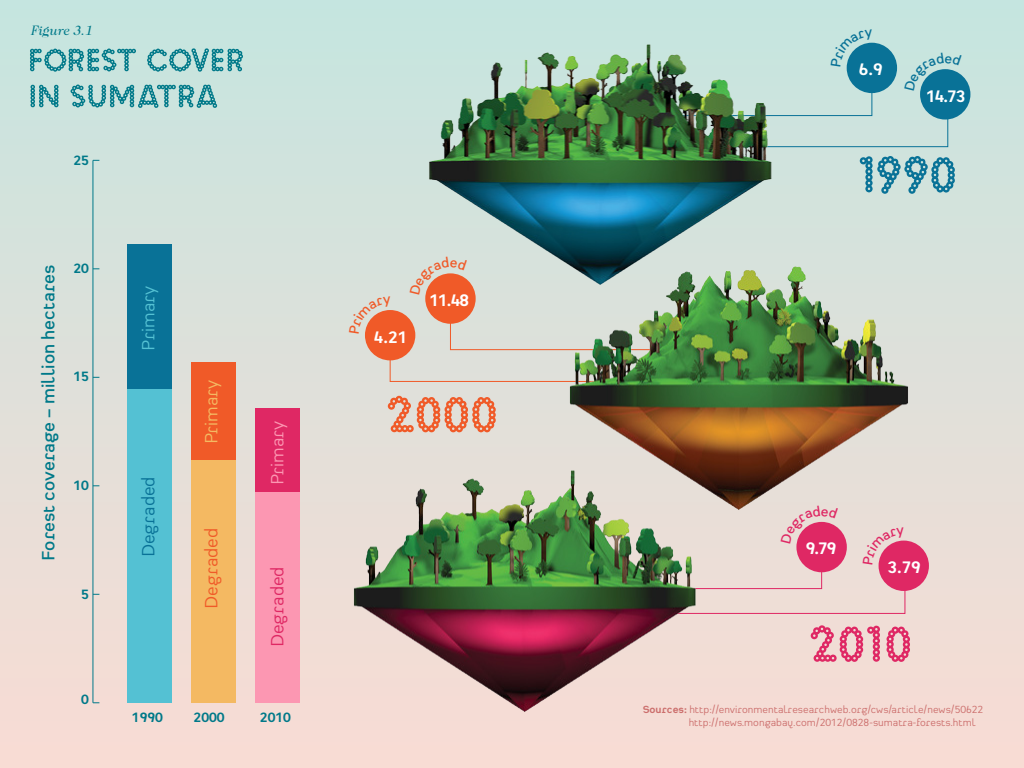
<style>
.page{position:relative;width:1024px;height:768px;background:#fff}
.page>*{position:absolute;margin:0;border:0;box-sizing:border-box;transform-origin:0 0}
.t1{font:600 19px "Heimat Sans";color:#007989}
.t2{font:19px "Heimat Sans";color:#df2864}
.t3{font:19px "Heimat Sans";color:#f05a28}
.t4{font:19px "Heimat Sans";color:#097297}
.t5{font:19px "Heimat Sans";color:#f4b962}
.t6{font:19px "Heimat Sans";color:#fc97b2}
.t7{font:19px "Heimat Sans";color:#54c1d3}
.t8{font:700 17.8px "Heimat Sans";letter-spacing:-.05em;color:#fff}
.t9{font:700 14.4px "Heimat Sans";color:#007989}
.t10{font:italic 14px "Caslon No 224 EF";color:#007989}
.t11{font:11px/13.2px "Heimat Sans";color:#cc6f6d}
.s1{font-weight:700}
</style>
<div class="page">
<div style="left:0;top:0;width:1024px;height:768px;background:linear-gradient(to bottom,#c4e5df,#f9dbd4)"></div>
<svg style="left:30px;top:49px;width:106px;height:23px;background:#7cbbbd"></svg>
<svg style="left:147px;top:48px;width:96px;height:24px;background:#7ebcbe"></svg>
<svg style="left:31px;top:85px;width:28px;height:22px"></svg>
<svg style="left:71px;top:85px;width:146px;height:23px;background:#7ebbbd"></svg>
<svg style="left:860px;top:156px;width:95px;height:38px;background:#83b7c1"></svg>
<div style="left:920px;top:69px;width:50px;height:51px;background:#097297;border-radius:50%"></div>
<svg style="left:388px;top:396px;width:108px;height:36px;background:#e7a78e"></svg>
<svg style="left:811px;top:625px;width:69px;height:37px;background:#e993a7"></svg>
<svg style="left:887px;top:627px;width:23px;height:35px"></svg>
<div style="left:879px;top:541px;width:50px;height:50px;background:#df2864;border-radius:50%"></div>
<img style="left:422px;top:38px;width:358px;height:224px">
<img style="left:563px;top:262px;width:354px;height:256px">
<img style="left:346px;top:465px;width:358px;height:256px">
<hr style="left:93px;top:160px;width:1px;height:543px;background:#007989">
<div style="left:255px;top:408px;width:45px;height:295px;background:#df2864"></div>
<div style="left:255px;top:493px;width:45px;height:210px;background:#fc97b2"></div>
<div style="left:191px;top:362px;width:45px;height:341px;background:#f05a28"></div>
<div style="left:191px;top:461px;width:45px;height:242px;background:#f4b962"></div>
<div style="left:127px;top:245px;width:45px;height:458px;background:#097297"></div>
<div style="left:127px;top:390px;width:45px;height:313px;background:#54c1d3"></div>
<svg style="left:606px;top:29px;width:356px;height:119px;background:#93b8ac"></svg>
<svg style="left:554px;top:505px;width:352px;height:109px;background:#b6aa9b"></svg>
<svg style="left:349px;top:257px;width:367px;height:125px;background:#bbbca7"></svg>
<p class="t10" style="left:31px;top:23px;width:64px">Figure 3.1</p>
<h3 class="t9" style="left:73px;top:151px;width:17px">25</h3>
<h1 class="t1" style="left:36px;top:561px;width:298px;rotate:-90deg">Forest coverage – million hectares</h1>
<h3 class="t9" style="left:73px;top:259px;width:17px">20</h3>
<h3 class="t9" style="left:73px;top:367px;width:17px">15</h3>
<h3 class="t9" style="left:73px;top:476px;width:17px">10</h3>
<h3 class="t9" style="left:81px;top:585px;width:9px">5</h3>
<h3 class="t9" style="left:81px;top:690px;width:9px">0</h3>
<h1 class="t7" style="left:136px;top:351px;width:66px;rotate:-90deg">Primary</h1>
<h1 class="t4" style="left:136px;top:557px;width:82px;rotate:-90deg">Degraded</h1>
<h1 class="t5" style="left:199px;top:444px;width:66px;rotate:-90deg">Primary</h1>
<h1 class="t3" style="left:199px;top:609px;width:82px;rotate:-90deg">Degraded</h1>
<h1 class="t6" style="left:265px;top:485px;width:66px;rotate:-90deg">Primary</h1>
<h1 class="t2" style="left:265px;top:647px;width:82px;rotate:-90deg">Degraded</h1>
<h3 class="t9" style="left:132px;top:708px;width:33px">1990</h3>
<h3 class="t9" style="left:194px;top:708px;width:33px">2000</h3>
<h3 class="t9" style="left:260px;top:708px;width:33px">2010</h3>
<h2 class="t8" style="left:374px;top:325px;width:35px">4.21</h2>
<h2 class="t8" style="left:430px;top:289px;width:41px">11.48</h2>
<h2 class="t8" style="left:859px;top:58px;width:25px">6.9</h2>
<h2 class="t8" style="left:926px;top:84px;width:41px">14.73</h2>
<h2 class="t8" style="left:806px;top:537px;width:32px">9.79</h2>
<h2 class="t8" style="left:887px;top:556px;width:35px">3.79</h2>
<p class="t11" style="left:689px;top:702px;width:296px;text-indent:-46px"><span class="s1">Sources:</span> http://environmentalresearchweb.org/cws/article/news/50622 http://news.mongabay.com/2012/0828-sumatra-forests.html</p>
</div>
